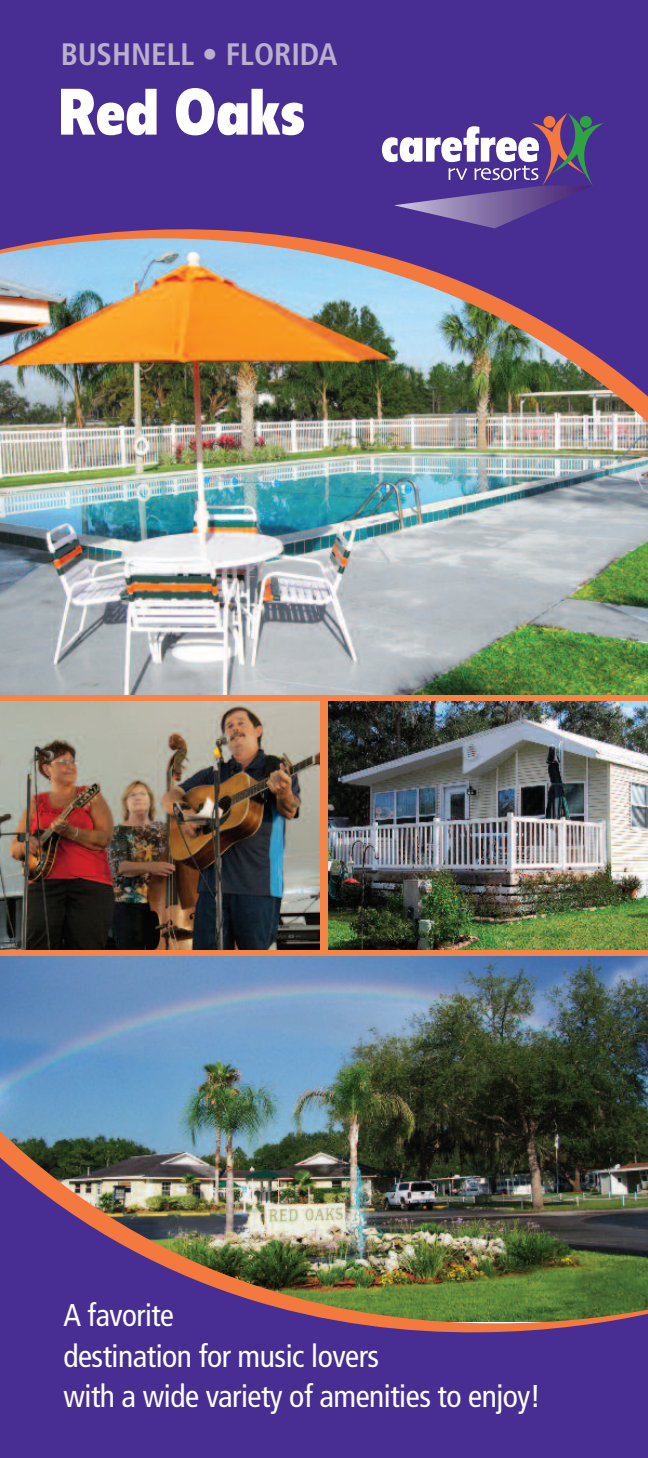
<style>
.page{position:relative;width:648px;height:1458px;background:#fff}
.page>*{position:absolute;margin:0;border:0;box-sizing:border-box;transform-origin:0 0}
.t1{font:900 condensed 64.35px "Flyer";color:#fff}
.t2{font:condensed 31.5px/40.5px "Frutiger";letter-spacing:-.015em;color:#fff}
.t3{font:700 condensed 31.05px "Frutiger";color:#baafcd}
</style>
<div class="page">
<svg style="left:0;top:694px;width:648px;height:263px;background:#de8655"></svg>
<img style="left:0;top:702px;width:319px;height:248px">
<img style="left:328px;top:702px;width:320px;height:248px">
<img style="left:0;top:477px;width:648px;height:217px">
<img style="left:0;top:957px;width:648px;height:127px">
<img style="left:0;top:445px;width:648px;height:32px">
<img style="left:0;top:0;width:648px;height:445px">
<img style="left:0;top:1084px;width:648px;height:33px">
<img style="left:0;top:1117px;width:648px;height:341px">
<svg style="left:382px;top:113px;width:230px;height:115px;background:#69549c"></svg>
<p class="t3" style="left:61px;top:41px;width:278px">BUSHNELL • FLORIDA</p>
<h1 class="t1" style="left:58px;top:89px;width:248px">Red Oaks</h1>
<p class="t2" style="left:63px;top:1298px;width:479px">A favorite<br>destination for music lovers<br>with a wide variety of amenities to enjoy!</p>
</div>
